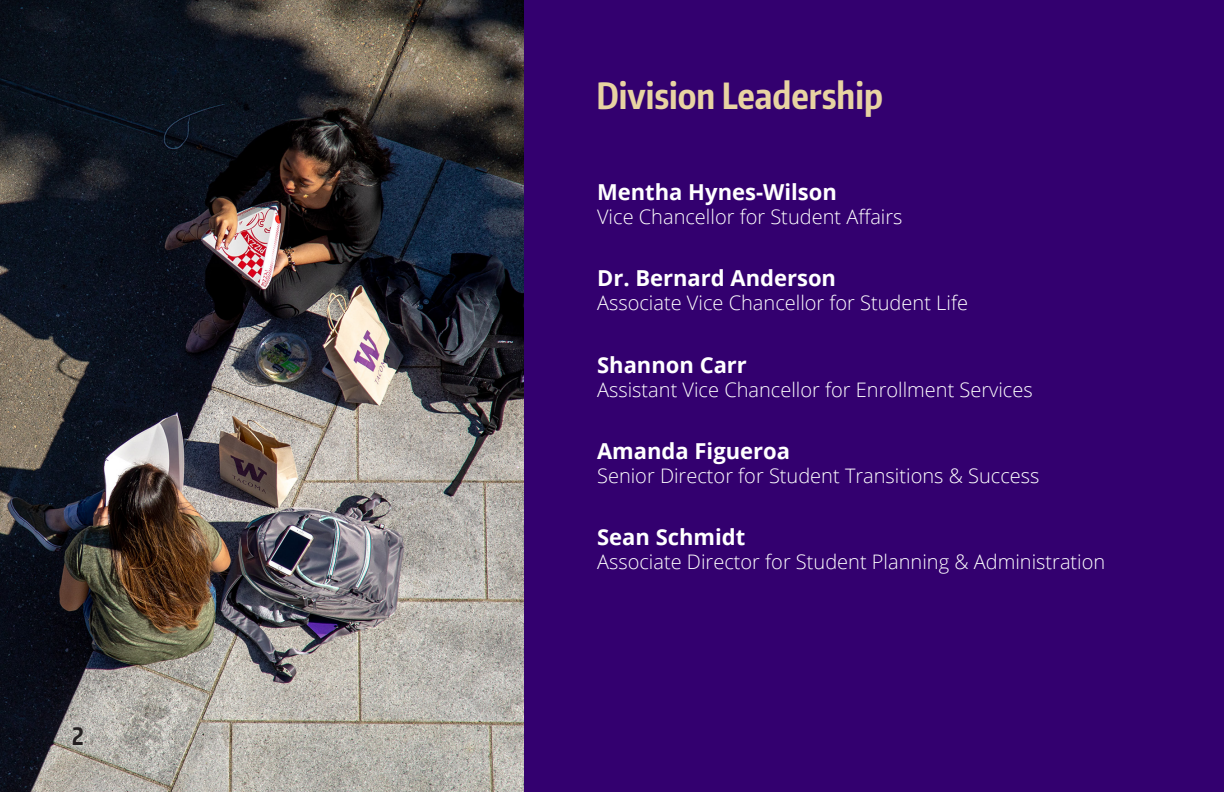
<style>
.page{position:relative;width:1224px;height:792px;background:#fff}
.page>*{position:absolute;margin:0;border:0;box-sizing:border-box;transform-origin:0 0}
.t1{font:700 36px "Encode Sans Compressed";color:#e8d3a2}
.t2{font:700 24px "Encode Sans Compressed";color:#231f20}
.t3{font:700 22px "Open Sans";color:#fff}
.t4{font:300 20px "Open Sans";color:#fff}
</style>
<div class="page">
<img style="left:0;top:0;width:524px;height:792px">
<div style="left:524px;top:0;width:700px;height:792px;background:#33006f"></div>
<p class="t2" style="left:72px;top:720px;width:13px">2</p>
<p class="t1" style="left:596px;top:72px;width:288px">Division Leadership</p>
<p class="t3" style="left:597px;top:176px;width:241px">Mentha Hynes-Wilson</p>
<p class="t4" style="left:597px;top:203px;width:307px">Vice Chancellor for Student Affairs</p>
<p class="t3" style="left:597px;top:263px;width:240px">Dr. Bernard Anderson</p>
<p class="t4" style="left:597px;top:289px;width:372px">Associate Vice Chancellor for Student Life</p>
<p class="t3" style="left:597px;top:349px;width:151px">Shannon Carr</p>
<p class="t4" style="left:597px;top:376px;width:437px">Assistant Vice Chancellor for Enrollment Services</p>
<p class="t3" style="left:597px;top:435px;width:195px">Amanda Figueroa</p>
<p class="t4" style="left:597px;top:462px;width:444px">Senior Director for Student Transitions &amp; Success</p>
<p class="t3" style="left:597px;top:522px;width:150px">Sean Schmidt</p>
<p class="t4" style="left:597px;top:548px;width:510px">Associate Director for Student Planning &amp; Administration</p>
</div>
